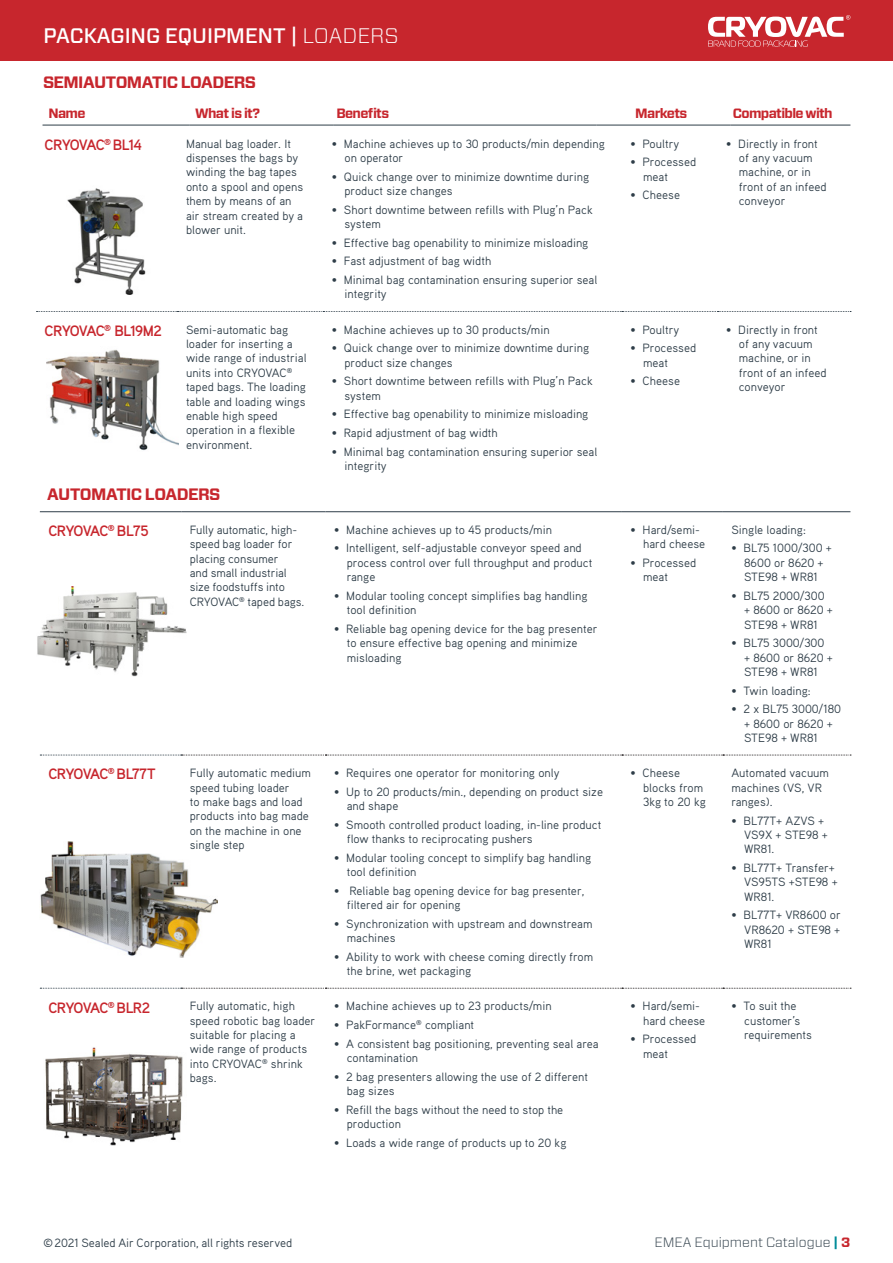
<style>
.page{position:relative;width:893px;height:1263px;background:#fff}
.page>*{position:absolute;margin:0;border:0;box-sizing:border-box;transform-origin:0 0}
.t1{font:500 21px "Forza";color:#fff}
.Sub_heading{font:700 16.5px "Forza";letter-spacing:-.04em;color:#c7262d}
.Product_Name{font:700 15px "Aaux Pro OT";letter-spacing:-.06em;color:#c7262d}
.t2{font:700 13.5px "Forza";letter-spacing:-.05em;color:#c7262d}
.t3{font:300 13.5px "Forza";color:#2e3d48}
.Body_Copy{font:12px/14.4px "Aaux Pro OT";color:#2e3d48}
.s1{font-weight:300}
.s2{font-weight:700;color:#008b98}
.s3{font-weight:700;color:#c7262d}
</style>
<div class="page">
<hr style="left:43px;top:125px;width:146px;height:1px;background:#2e3d48">
<hr style="left:189px;top:125px;width:145px;height:1px;background:#2e3d48">
<hr style="left:334px;top:125px;width:262px;height:1px;background:#2e3d48">
<hr style="left:596px;top:125px;width:134px;height:1px;background:#2e3d48">
<hr style="left:730px;top:125px;width:120px;height:1px;background:#2e3d48">
<div style="left:0;top:0;width:893px;height:61px;background:#c7262d"></div>
<svg style="left:708px;top:15px;width:142px;height:32px"></svg>
<img style="left:45px;top:1047px;width:138px;height:98px">
<img style="left:40px;top:841px;width:178px;height:116px">
<svg style="left:37px;top:311px;width:814px;height:1px"></svg>
<img style="left:67px;top:188px;width:79px;height:107px">
<img style="left:46px;top:349px;width:133px;height:102px">
<hr style="left:40px;top:511px;width:141px;height:1px;background:#2e3d48">
<hr style="left:181px;top:511px;width:144px;height:1px;background:#2e3d48">
<hr style="left:325px;top:511px;width:297px;height:1px;background:#2e3d48">
<hr style="left:622px;top:511px;width:101px;height:1px;background:#2e3d48">
<hr style="left:723px;top:511px;width:127px;height:1px;background:#2e3d48">
<svg style="left:40px;top:755px;width:811px;height:1px"></svg>
<svg style="left:40px;top:988px;width:811px;height:1px"></svg>
<img style="left:37px;top:586px;width:150px;height:91px">
<h1 class="t1" style="left:44px;top:21px;width:357px">PACKAGING EQUIPMENT | <span class="s1">LOADERS</span></h1>
<p class="Sub_heading" style="left:43px;top:71px;width:215px">SEMIAUTOMATIC LOADERS</p>
<p class="t2" style="left:49px;top:104px;width:39px">Name</p>
<p class="t2" style="left:195px;top:104px;width:66px">What is it?</p>
<p class="t2" style="left:336px;top:104px;width:54px">Benefits</p>
<p class="t2" style="left:635px;top:104px;width:54px">Markets</p>
<p class="t2" style="left:733px;top:104px;width:101px">Compatible with</p>
<p class="Product_Name" style="left:45px;top:135px;width:99px">CRYOVAC<sup>®</sup> BL14</p>
<p class="Body_Copy" style="left:186px;top:136px;width:119px">Manual bag loader. It dispenses the bags by winding the bag tapes onto a spool and opens them by means of an air stream created by a blower unit.</p>
<p class="Body_Copy" style="left:344px;top:136px;width:262px;text-indent:-13px">• Machine achieves up to 30 products/min depending on operator</p>
<p class="Body_Copy" style="left:344px;top:169px;width:246px;text-indent:-13px">• Quick change over to minimize downtime during product size changes</p>
<p class="Body_Copy" style="left:344px;top:202px;width:250px;text-indent:-13px">• Short downtime between refills with Plug’n Pack system</p>
<p class="Body_Copy" style="left:332px;top:235px;width:258px">• Effective bag openability to minimize misloading</p>
<p class="Body_Copy" style="left:332px;top:254px;width:161px">• Fast adjustment of bag width</p>
<p class="Body_Copy" style="left:344px;top:272px;width:254px;text-indent:-13px">• Minimal bag contamination ensuring superior seal integrity</p>
<p class="Product_Name" style="left:45px;top:321px;width:119px">CRYOVAC<sup>®</sup> BL19M2</p>
<p class="Body_Copy" style="left:186px;top:322px;width:122px">Semi-automatic bag loader for inserting a wide range of industrial units into CRYOVAC<sup>® </sup>taped bags. The loading table and loading wings enable high speed operation in a flexible environment.</p>
<p class="Body_Copy" style="left:332px;top:322px;width:219px">• Machine achieves up to 30 products/min</p>
<p class="Body_Copy" style="left:344px;top:340px;width:246px;text-indent:-13px">• Quick change over to minimize downtime during product size changes</p>
<p class="Body_Copy" style="left:344px;top:373px;width:250px;text-indent:-13px">• Short downtime between refills with Plug’n Pack system</p>
<p class="Body_Copy" style="left:332px;top:407px;width:258px">• Effective bag openability to minimize misloading</p>
<p class="Body_Copy" style="left:332px;top:425px;width:168px">• Rapid adjustment of bag width</p>
<p class="Body_Copy" style="left:344px;top:444px;width:254px;text-indent:-13px">• Minimal bag contamination ensuring superior seal integrity</p>
<p class="Sub_heading" style="left:47px;top:483px;width:175px">AUTOMATIC LOADERS</p>
<p class="Product_Name" style="left:48px;top:521px;width:102px">CRYOVAC<sup>®</sup> BL75</p>
<p class="Body_Copy" style="left:190px;top:522px;width:116px">Fully automatic, high&shy;speed bag loader for placing consumer<br>and small industrial size foodstuffs into<br>CRYOVAC<sup>®</sup> taped bags.</p>
<p class="Body_Copy" style="left:334px;top:522px;width:219px">• Machine achieves up to 45 products/min</p>
<p class="Body_Copy" style="left:347px;top:541px;width:247px;text-indent:-13px">• Intelligent, self-adjustable conveyor speed and process control over full throughput and product range</p>
<p class="Body_Copy" style="left:347px;top:588px;width:242px;text-indent:-13px">• Modular tooling concept simplifies bag handling tool definition</p>
<p class="Body_Copy" style="left:347px;top:621px;width:252px;text-indent:-13px">• Reliable bag opening device for the bag presenter to ensure effective bag opening and minimize misloading</p>
<p class="Product_Name" style="left:48px;top:765px;width:109px">CRYOVAC<sup>®</sup> BL77T</p>
<p class="Body_Copy" style="left:190px;top:765px;width:123px">Fully automatic medium speed tubing loader<br>to make bags and load products into bag made on the machine in one single step</p>
<p class="Body_Copy" style="left:334px;top:765px;width:227px">• Requires one operator for monitoring only</p>
<p class="Body_Copy" style="left:347px;top:784px;width:258px;text-indent:-13px">• Up to 20 products/min., depending on product size and shape</p>
<p class="Body_Copy" style="left:347px;top:817px;width:256px;text-indent:-13px">• Smooth controlled product loading, in-line product flow thanks to reciprocating pushers</p>
<p class="Body_Copy" style="left:347px;top:850px;width:246px;text-indent:-13px">• Modular tooling concept to simplify bag handling tool definition</p>
<p class="Body_Copy" style="left:347px;top:883px;width:239px;text-indent:-13px">• Reliable bag opening device for bag presenter, filtered air for opening</p>
<p class="Body_Copy" style="left:347px;top:916px;width:247px;text-indent:-13px">• Synchronization with upstream and downstream machines</p>
<p class="Body_Copy" style="left:347px;top:949px;width:248px;text-indent:-13px">• Ability to work with cheese coming directly from the brine, wet packaging</p>
<p class="Product_Name" style="left:48px;top:998px;width:103px">CRYOVAC<sup>®</sup> BLR2</p>
<p class="Body_Copy" style="left:190px;top:998px;width:127px">Fully automatic, high speed robotic bag loader suitable for placing a wide range of products into CRYOVAC<sup>®</sup> shrink bags.</p>
<p class="Body_Copy" style="left:334px;top:998px;width:219px">• Machine achieves up to 23 products/min</p>
<p class="Body_Copy" style="left:334px;top:1017px;width:142px">• PakFormance<sup>®</sup> compliant</p>
<p class="Body_Copy" style="left:347px;top:1036px;width:253px;text-indent:-13px">• A consistent bag positioning, preventing seal area contamination</p>
<p class="Body_Copy" style="left:347px;top:1069px;width:243px;text-indent:-13px">• 2 bag presenters allowing the use of 2 different bag sizes</p>
<p class="Body_Copy" style="left:347px;top:1102px;width:218px;text-indent:-13px">• Refill the bags without the need to stop the production</p>
<p class="Body_Copy" style="left:334px;top:1135px;width:234px">• Loads a wide range of products up to 20 kg</p>
<p class="Body_Copy" style="left:630px;top:136px;width:50px">• Poultry</p>
<p class="Body_Copy" style="left:643px;top:154px;width:55px;text-indent:-13px">• Processed meat</p>
<p class="Body_Copy" style="left:630px;top:187px;width:51px">• Cheese</p>
<p class="Body_Copy" style="left:739px;top:136px;width:89px;text-indent:-13px">• Directly in front of any vacuum machine, or in front of an infeed conveyor</p>
<p class="Body_Copy" style="left:630px;top:322px;width:50px">• Poultry</p>
<p class="Body_Copy" style="left:643px;top:340px;width:55px;text-indent:-13px">• Processed meat</p>
<p class="Body_Copy" style="left:630px;top:373px;width:51px">• Cheese</p>
<p class="Body_Copy" style="left:739px;top:322px;width:89px;text-indent:-13px">• Directly in front of any vacuum machine, or in front of an infeed conveyor</p>
<p class="Body_Copy" style="left:643px;top:522px;width:64px;text-indent:-13px">• Hard/semi&shy;hard cheese</p>
<p class="Body_Copy" style="left:643px;top:555px;width:55px;text-indent:-13px">• Processed meat</p>
<p class="Body_Copy" style="left:731px;top:522px;width:76px">Single loading:</p>
<p class="Body_Copy" style="left:731px;top:541px;width:102px;text-align:center">• BL75 1000/300 +<br>8600 or 8620 +<br>STE98 + WR81</p>
<p class="Body_Copy" style="left:744px;top:588px;width:90px;text-indent:-13px">• BL75 2000/300 + 8600 or 8620 +<br>STE98 + WR81</p>
<p class="Body_Copy" style="left:744px;top:636px;width:90px;text-indent:-13px">• BL75 3000/300 + 8600 or 8620 +<br>STE98 + WR81</p>
<p class="Body_Copy" style="left:731px;top:683px;width:81px">• Twin loading:</p>
<p class="Body_Copy" style="left:744px;top:702px;width:98px;text-indent:-13px">• 2 x BL75 3000/180 + 8600 or 8620 +<br>STE98 + WR81</p>
<p class="Body_Copy" style="left:643px;top:765px;width:64px;text-indent:-13px">• Cheese blocks from<br>3kg to 20 kg</p>
<p class="Body_Copy" style="left:731px;top:765px;width:99px">Automated vacuum machines (VS, VR ranges).</p>
<p class="Body_Copy" style="left:744px;top:813px;width:85px;text-indent:-13px">• BL77T+ AZVS +<br>VS9X + STE98 +<br>WR81.</p>
<p class="Body_Copy" style="left:744px;top:860px;width:95px;text-indent:-13px">• BL77T+ Transfer+<br>VS95TS +STE98 +<br>WR81.</p>
<p class="Body_Copy" style="left:744px;top:908px;width:98px;text-align:justify;text-indent:-13px">• BL77T+ VR8600 or VR8620 + STE98 + WR81</p>
<p class="Body_Copy" style="left:643px;top:998px;width:64px;text-indent:-13px">• Hard/semi&shy;hard cheese</p>
<p class="Body_Copy" style="left:643px;top:1031px;width:55px;text-indent:-13px">• Processed meat</p>
<p class="Body_Copy" style="left:744px;top:998px;width:69px;text-indent:-13px">• To suit the customer’s requirements</p>
<p class="Body_Copy" style="left:43px;top:1235px;width:250px">©2021 Sealed Air Corporation, all rights reserved</p>
<p class="t3" style="left:654px;top:1233px;width:197px">EMEA Equipment Catalogue <span class="s2">|</span> <span class="s3">3</span></p>
</div>
